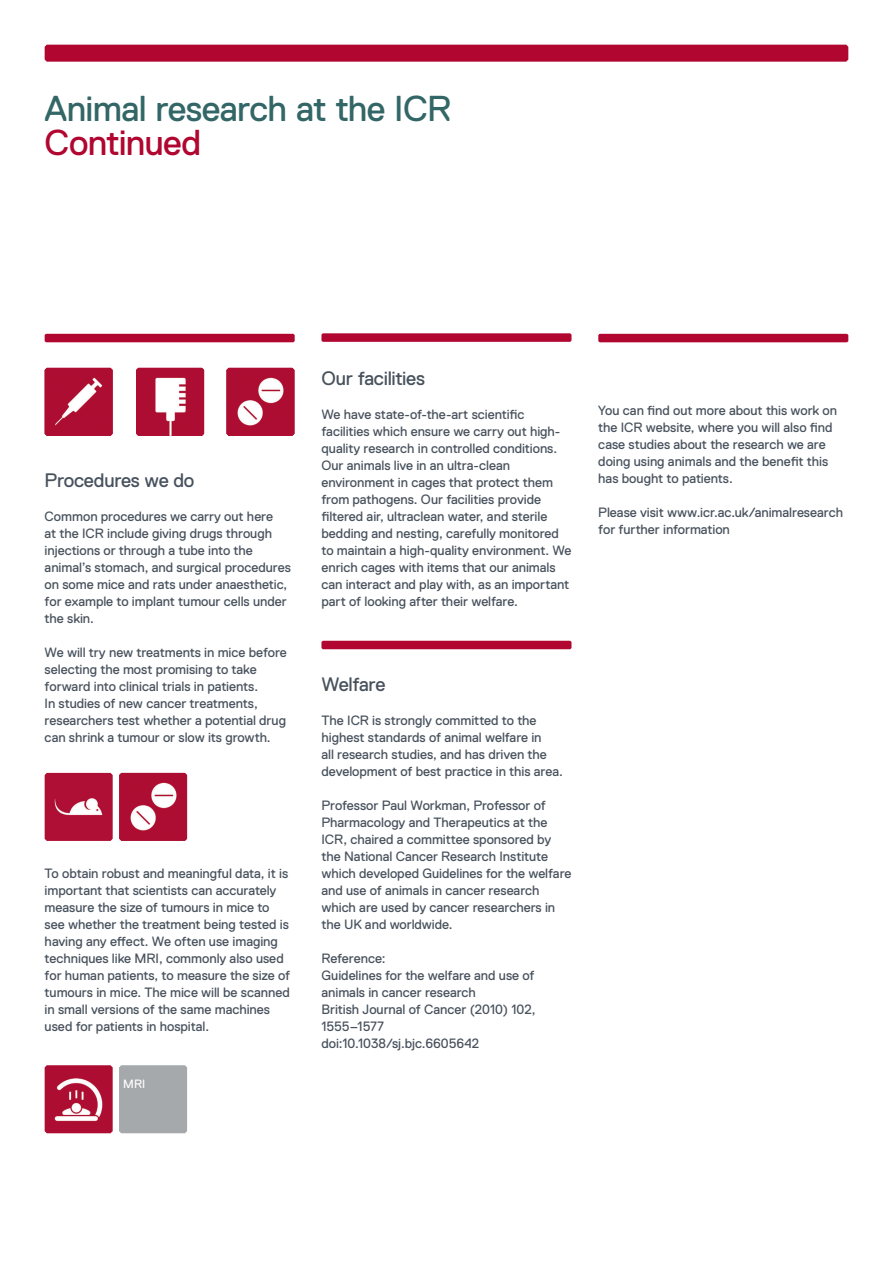
<style>
.page{position:relative;width:893px;height:1263px;background:#fff}
.page>*{position:absolute;margin:0;border:0;box-sizing:border-box;transform-origin:0 0}
.Headline{font:36px/34px "Replica";letter-spacing:-.02em;color:#366}
.Headline-2{font:19.5px "Replica";letter-spacing:-.015em;color:#48525d}
.Headline-3{font:13.5px/17px "Replica";letter-spacing:-.005em;color:#48525d}
.Headline-4{font:12px "Replica";color:#fff}
.s1{color:#b00630}
</style>
<div class="page">
<div style="left:45px;top:45px;width:803px;height:17px;background:#b00630"></div>
<div style="left:45px;top:334px;width:250px;height:8px;background:#b00630"></div>
<img style="left:45px;top:368px;width:68px;height:68px">
<img style="left:136px;top:368px;width:68px;height:68px">
<img style="left:226px;top:368px;width:68px;height:68px">
<img style="left:45px;top:773px;width:68px;height:68px">
<img style="left:119px;top:773px;width:68px;height:68px">
<img style="left:45px;top:1065px;width:68px;height:68px">
<div style="left:119px;top:1065px;width:68px;height:68px;background:#a5a9ac"></div>
<svg style="left:321px;top:333px;width:250px;height:9px;background:#b4143b"></svg>
<div style="left:321px;top:641px;width:250px;height:8px;background:#b00630"></div>
<div style="left:598px;top:334px;width:250px;height:8px;background:#b00630"></div>
<p class="Headline" style="left:45px;top:92px;width:408px">Animal research at the ICR<br><span class="s1">Continued</span></p>
<p class="Headline-2" style="left:45px;top:469px;width:151px">Procedures we do</p>
<p class="Headline-3" style="left:45px;top:508px;width:248px">Common procedures we carry out here<br>at the ICR include giving drugs through injections or through a tube into the animal’s stomach, and surgical procedures on some mice and rats under anaesthetic, for example to implant tumour cells under the skin.</p>
<p class="Headline-3" style="left:45px;top:644px;width:244px">We will try new treatments in mice before selecting the most promising to take forward into clinical trials in patients.<br>In studies of new cancer treatments, researchers test whether a potential drug can shrink a tumour or slow its growth.</p>
<p class="Headline-3" style="left:45px;top:865px;width:247px">To obtain robust and meaningful data, it is important that scientists can accurately measure the size of tumours in mice to see whether the treatment being tested is having any effect. We often use imaging techniques like MRI, commonly also used for human patients, to measure the size of tumours in mice. The mice will be scanned in small versions of the same machines used for patients in hospital.</p>
<p class="Headline-4" style="left:123px;top:1077px;width:23px">MRI</p>
<p class="Headline-2" style="left:321px;top:367px;width:105px">Our facilities</p>
<p class="Headline-3" style="left:321px;top:406px;width:252px">We have state-of-the-art scientific facilities which ensure we carry out high&shy;quality research in controlled conditions.<br>Our animals live in an ultra-clean environment in cages that protect them from pathogens. Our facilities provide filtered air, ultraclean water, and sterile bedding and nesting, carefully monitored to maintain a high-quality environment. We enrich cages with items that our animals can interact and play with, as an important part of looking after their welfare.</p>
<p class="Headline-2" style="left:321px;top:673px;width:66px">Welfare</p>
<p class="Headline-3" style="left:321px;top:712px;width:243px">The ICR is strongly committed to the highest standards of animal welfare in<br>all research studies, and has driven the development of best practice in this area.</p>
<p class="Headline-3" style="left:321px;top:797px;width:252px">Professor Paul Workman, Professor of Pharmacology and Therapeutics at the ICR, chaired a committee sponsored by the National Cancer Research Institute which developed Guidelines for the welfare and use of animals in cancer research which are used by cancer researchers in the UK and worldwide.</p>
<p class="Headline-3" style="left:321px;top:950px;width:66px">Reference:</p>
<p class="Headline-3" style="left:321px;top:967px;width:215px">Guidelines for the welfare and use of animals in cancer research</p>
<p class="Headline-3" style="left:321px;top:1001px;width:216px">British Journal of Cancer (2010) 102,<br>1555–1577</p>
<p class="Headline-3" style="left:321px;top:1035px;width:159px">doi:10.1038/sj.bjc.6605642</p>
<p class="Headline-3" style="left:598px;top:401px;width:240px">You can find out more about this work on the ICR website, where you will also find case studies about the research we are doing using animals and the benefit this has bought to patients.</p>
<p class="Headline-3" style="left:598px;top:503px;width:246px">Please visit www.icr.ac.uk/animalresearch for further information</p>
</div>
